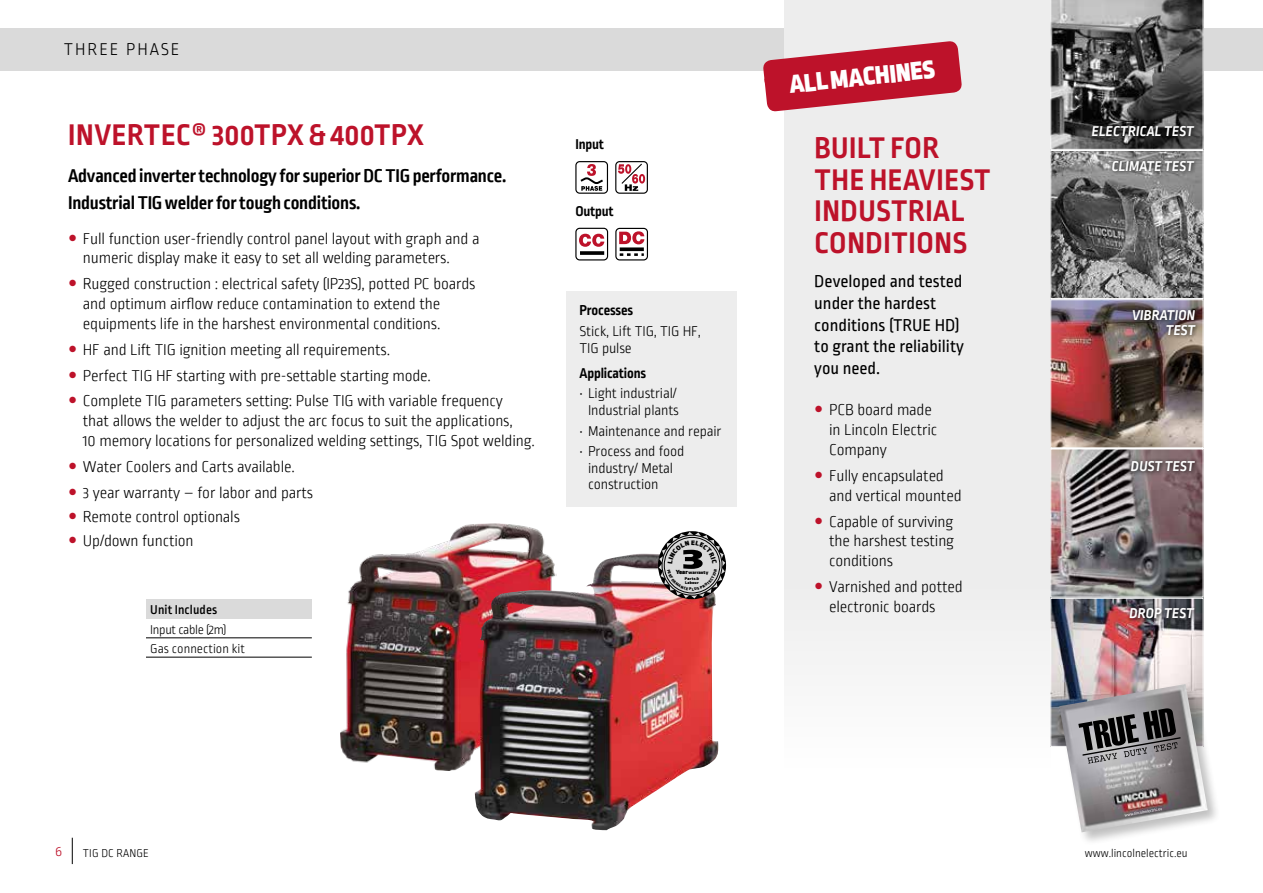
<style>
.page{position:relative;width:1263px;height:893px;background:#fff}
.page>*{position:absolute;margin:0;border:0;box-sizing:border-box;transform-origin:0 0}
.t1{font:700 31.5px/31.5px "Ropa Sans Pro";letter-spacing:.02em;color:#bd122a}
.t2{font:900 30.6px "Ropa Sans Pro";color:#000;scale:1.8 1}
.t3{font:900 27px "Ropa Sans Pro";color:#fff}
.t4{font:700 19.5px/27.6px "Ropa Sans PTT";letter-spacing:-.01em;color:#000}
.t5{font:18px/21.6px "Ropa Sans Pro";color:#000}
.t6{font:300 18px "Ropa Sans Pro";letter-spacing:.11em;color:#000}
.t7{font:300 16.5px/19.8px "Ropa Sans PTT";letter-spacing:-.01em;color:#000}
.t8{font:300 15px/16.5px "Ropa Sans Pro";letter-spacing:-.01em;color:#000}
.t9{font:italic 700 15px/15px "Ropa Sans PTT";letter-spacing:.01em;color:#fff;text-align:right}
.t10{font:700 15px "Ropa Sans Pro";letter-spacing:-.01em;color:#000}
.t11{font:300 15px "Ropa Sans Pro";color:#bd122a}
.t12{font:300 13.5px/19.4px "Ropa Sans Pro";color:#000}
.t13{font:500 13.5px "Ropa Sans Pro";letter-spacing:.01em;color:#000}
.t14{font:300 12px "Ropa Sans Pro";color:#000}
.t15{font:900 6.3px "Ropa Sans Pro";color:#000;scale:1.2 1}
.t16{font:900 4.8px "Ropa Sans Pro";letter-spacing:.005em;color:#000;scale:1.2 1}
.t17{font:900 4.2px/3.9px "Ropa Sans Pro";letter-spacing:.035em;color:#000;scale:1.25 1}
</style>
<div class="page">
<div style="left:0;top:28px;width:1263px;height:43px;background:#dadada"></div>
<img style="left:340px;top:524px;width:205px;height:247px">
<img style="left:475px;top:553px;width:243px;height:277px">
<div style="left:146px;top:599px;width:166px;height:19px;background:#dadada"></div>
<hr style="left:146px;top:638px;width:166px;height:1px;background:#000">
<hr style="left:146px;top:657px;width:166px;height:1px;background:#000">
<div style="left:575px;top:161px;width:33px;height:33px;border:1px solid #000;border-radius:4px"></div>
<svg style="left:580px;top:164px;width:23px;height:27px"></svg>
<div style="left:615px;top:161px;width:33px;height:33px;border:1px solid #000;border-radius:4px"></div>
<svg style="left:618px;top:162px;width:27px;height:29px"></svg>
<div style="left:575px;top:228px;width:33px;height:32px;border:1px solid #000;border-radius:4px"></div>
<svg style="left:579px;top:234px;width:25px;height:13px"></svg>
<svg style="left:580px;top:251px;width:24px;height:4px"></svg>
<svg style="left:616px;top:228px;width:31px;height:32px"></svg>
<div style="left:615px;top:228px;width:33px;height:32px;border:1px solid #000;border-radius:4px"></div>
<svg style="left:619px;top:231px;width:25px;height:13px"></svg>
<svg style="left:620px;top:247px;width:24px;height:4px"></svg>
<svg style="left:620px;top:253px;width:24px;height:3px"></svg>
<div style="left:567px;top:291px;width:170px;height:215px;background:#ededed"></div>
<div style="left:784px;top:0;width:266px;height:864px;background:linear-gradient(to bottom,#e8e8e8,#fafafa)"></div>
<svg style="left:763px;top:40px;width:199px;height:72px;background:#cb5364"></svg>
<img style="left:1051px;top:152px;width:152px;height:593px">
<div style="left:1050px;top:598px;width:153px;height:149px;border:1px solid #fff"></div>
<div style="left:1126px;top:605px;width:73px;height:19px;background:#000;opacity:.9"></div>
<div style="left:1050px;top:299px;width:153px;height:149px;border:1px solid #fff"></div>
<div style="left:1129px;top:307px;width:72px;height:33px;background:#000;opacity:.9"></div>
<div style="left:1050px;top:150px;width:153px;height:149px;border:1px solid #fff"></div>
<div style="left:1109px;top:157px;width:90px;height:19px;background:#000;opacity:.9"></div>
<div style="left:1050px;top:449px;width:153px;height:148px;border:1px solid #fff"></div>
<div style="left:1127px;top:458px;width:73px;height:19px;background:#000;opacity:.9"></div>
<svg style="left:1050px;top:0;width:153px;height:150px;background:#606060"></svg>
<div style="left:1089px;top:123px;width:110px;height:18px;background:#000;opacity:.9"></div>
<div style="left:1057px;top:682px;width:164px;height:164px;background:#000;opacity:.25"></div>
<img style="left:1059px;top:684px;width:149px;height:148px">
<img style="left:1078px;top:708px;width:98px;height:43px">
<img style="left:1082px;top:737px;width:99px;height:19px">
<img style="left:1147px;top:808px;width:15px;height:5px">
<img style="left:1160px;top:742px;width:17px;height:9px">
<svg style="left:72px;top:838px;width:1px;height:26px"></svg>
<svg style="left:816px;top:406px;width:6px;height:7px"></svg>
<svg style="left:816px;top:472px;width:6px;height:6px"></svg>
<svg style="left:816px;top:517px;width:6px;height:7px"></svg>
<svg style="left:816px;top:583px;width:6px;height:6px"></svg>
<svg style="left:659px;top:532px;width:66px;height:66px;background:#b5b3b3"></svg>
<p class="t6" style="left:64px;top:39px;width:117px">THREE PHASE</p>
<h1 class="t1" style="left:68px;top:121px;width:357px">INVERTEC® 300TPX &amp; 400TPX</h1>
<p class="t4" style="left:68px;top:163px;width:440px">Advanced inverter technology for superior DC TIG performance.<br>Industrial TIG welder for tough conditions.</p>
<p class="t7" style="left:83px;top:229px;width:398px">Full function user-friendly control panel layout with graph and a numeric display make it easy to set all welding parameters.</p>
<p class="t7" style="left:83px;top:275px;width:394px">Rugged construction : electrical safety (IP23S), potted PC boards and optimum airflow reduce contamination to extend the equipments life in the harshest environmental conditions.</p>
<p class="t7" style="left:83px;top:338px;width:422px;line-height:25.8px">HF and Lift TIG ignition meeting all requirements.<br>Perfect TIG HF starting with pre-settable starting mode.<br>Complete TIG parameters setting: Pulse TIG with variable frequency</p>
<p class="t7" style="left:83px;top:412px;width:453px">that allows the welder to adjust the arc focus to suit the applications,<br>10 memory locations for personalized welding settings, TIG Spot welding.</p>
<p class="t7" style="left:83px;top:455px;width:232px;line-height:25.8px">Water Coolers and Carts available.<br>3 year warranty – for labor and parts</p>
<p class="t7" style="left:83px;top:506px;width:159px;line-height:24px">Remote control optionals<br>Up/down function</p>
<p class="t13" style="left:150px;top:602px;width:69px">Unit Includes</p>
<p class="t12" style="left:150px;top:620px;width:96px">Input cable (2m)<br>Gas connection kit</p>
<p class="t10" style="left:575px;top:136px;width:30px">Input</p>
<p class="t10" style="left:575px;top:203px;width:40px">Output</p>
<p class="t10" style="left:580px;top:302px;width:55px">Processes</p>
<p class="t8" style="left:580px;top:324px;width:123px">Stick, Lift TIG, TIG HF,<br>TIG pulse</p>
<p class="t10" style="left:580px;top:364px;width:68px">Applications</p>
<p class="t8" style="left:580px;top:386px;width:101px;text-align:center">• Light industrial/<br>Industrial plants</p>
<p class="t8" style="left:580px;top:423px;width:143px">• Maintenance and repair</p>
<p class="t8" style="left:588px;top:444px;width:98px;text-indent:-9px">• Process and food industry/ Metal construction</p>
<h2 class="t2" style="left:683px;top:540px;width:13px">3</h2>
<p class="t16" style="left:688px;top:570px;width:18px">warranty</p>
<p class="t17" style="left:685px;top:577px;width:13px">Parts &amp;<br>Labour</p>
<p class="t15" style="left:676px;top:568px;width:12px">Year</p>
<h3 class="t3" style="left:788px;top:68px;width:148px;rotate:-6deg">ALL MACHINES</h3>
<h1 class="t1" style="left:814px;top:134px;width:178px">BUILT FOR<br>THE HEAVIEST<br>INDUSTRIAL<br>CONDITIONS</h1>
<p class="t5" style="left:814px;top:272px;width:151px">Developed and tested under the hardest conditions (TRUE HD) to grant the reliability you need.</p>
<p class="t7" style="left:829px;top:401px;width:110px">PCB board made in Lincoln Electric<br>Company</p>
<p class="t7" style="left:829px;top:467px;width:134px">Fully encapsulated and vertical mounted</p>
<p class="t7" style="left:829px;top:512px;width:126px;text-align:justify">Capable of surviving the harshest testing conditions</p>
<p class="t7" style="left:829px;top:578px;width:135px">Varnished and potted electronic boards</p>
<p class="t9" style="left:1092px;top:124px;width:103px">ELECTRICAL TEST</p>
<p class="t9" style="left:1112px;top:159px;width:84px">CLIMATE TEST</p>
<p class="t9" style="left:1132px;top:308px;width:65px">VIBRATION<br>TEST</p>
<p class="t9" style="left:1131px;top:459px;width:65px">DUST TEST</p>
<p class="t9" style="left:1129px;top:607px;width:66px">DROP TEST</p>
<p class="t11" style="left:55px;top:843px;width:9px">6</p>
<p class="t14" style="left:83px;top:847px;width:67px">TIG DC RANGE</p>
<p class="t14" style="left:1085px;top:847px;width:104px">www.lincolnelectric.eu</p>
</div>
